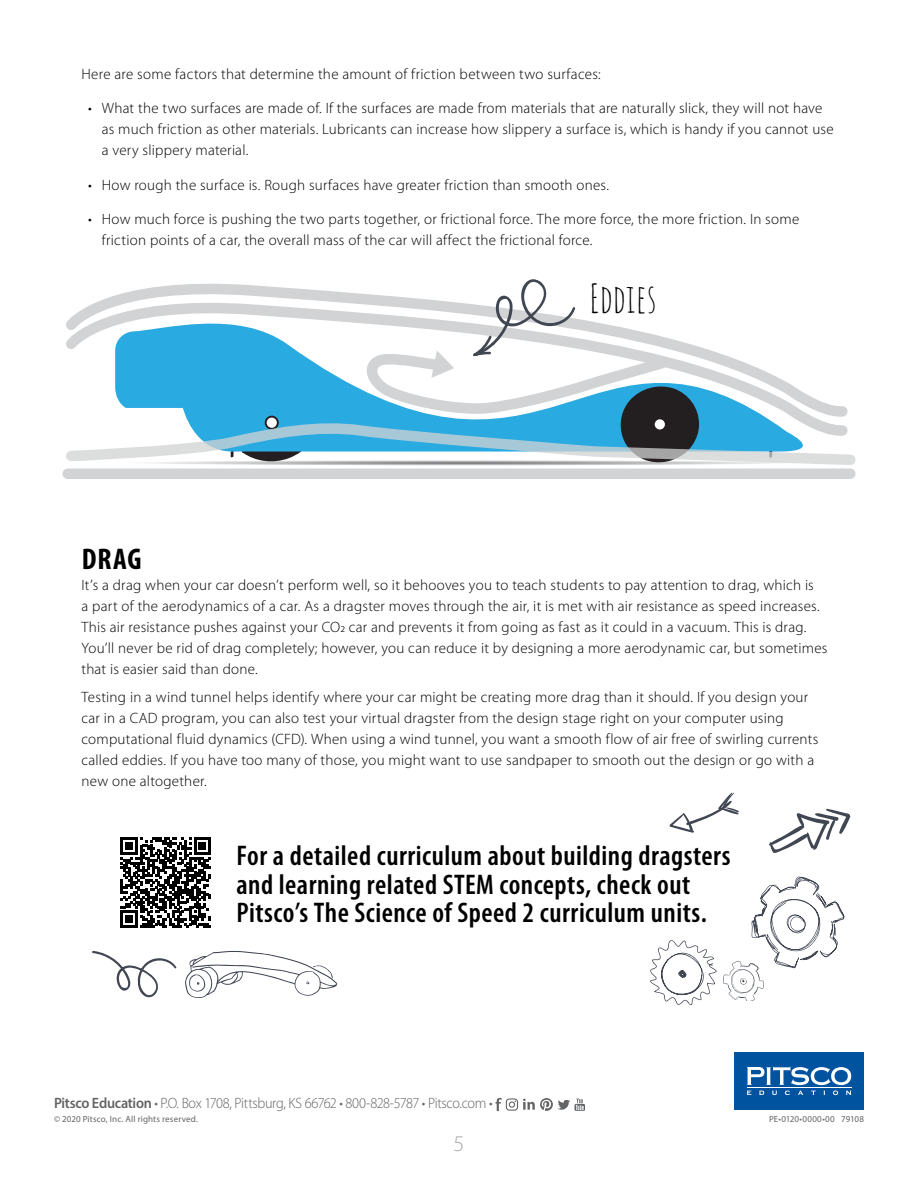
<style>
.page{position:relative;width:918px;height:1188px;background:#fff}
.page>*{position:absolute;margin:0;border:0;box-sizing:border-box;transform-origin:0 0}
.t1{font:39.6px "Amatic SC";letter-spacing:.015em;color:#000}
.t2{font:700 condensed 30px "Myriad Pro";color:#000}
.t3{font:600 condensed 28.5px/28.5px "Myriad Pro";letter-spacing:.015em;color:#000}
.t4{font:300 22.5px "Myriad Pro";color:#a7a9ac}
.t5{font:300 15px/21px "Myriad Pro";letter-spacing:.015em;color:#000}
.t6{font:300 15px "Myriad Pro";letter-spacing:-.03em;color:#636466;scale:.95 1}
.t7{font:9px "Myriad Pro";letter-spacing:.015em;color:#636466}
.s1{font-weight:600}
</style>
<div class="page">
<div style="left:734px;top:1052px;width:130px;height:58px;background:#00539f"></div>
<svg style="left:747px;top:1067px;width:104px;height:28px"></svg>
<svg style="left:496px;top:1098px;width:89px;height:13px"></svg>
<svg style="left:121px;top:837px;width:90px;height:91px"></svg>
<svg style="left:723px;top:877px;width:122px;height:124px"></svg>
<svg style="left:650px;top:940px;width:67px;height:65px"></svg>
<svg style="left:669px;top:792px;width:70px;height:41px"></svg>
<svg style="left:92px;top:951px;width:85px;height:47px"></svg>
<svg style="left:185px;top:951px;width:152px;height:47px"></svg>
<svg style="left:769px;top:809px;width:82px;height:44px"></svg>
<svg style="left:115px;top:468px;width:707px;height:1px"></svg>
<div style="left:68px;top:469px;width:782px;height:10px;background:#d1d3d4"></div>
<svg style="left:66px;top:279px;width:790px;height:187px"></svg>
<p class="t5" style="left:82px;top:64px;width:521px">Here are some factors that determine the amount of friction between two surfaces:</p>
<p class="t5" style="left:102px;top:98px;width:733px;text-indent:-14px">• What the two surfaces are made of. If the surfaces are made from materials that are naturally slick, they will not have as much friction as other materials. Lubricants can increase how slippery a surface is, which is handy if you cannot use a very slippery material.</p>
<p class="t5" style="left:88px;top:175px;width:522px">• How rough the surface is. Rough surfaces have greater friction than smooth ones.</p>
<p class="t5" style="left:102px;top:209px;width:699px;text-indent:-14px">• How much force is pushing the two parts together, or frictional force. The more force, the more friction. In some friction points of a car, the overall mass of the car will affect the frictional force.</p>
<h1 class="t1" style="left:590px;top:273px;width:68px">Eddies</h1>
<h2 class="t2" style="left:82px;top:541px;width:61px">DRAG</h2>
<p class="t5" style="left:82px;top:575px;width:748px">It’s a drag when your car doesn’t perform well, so it behooves you to teach students to pay attention to drag, which is<br>a part of the aerodynamics of a car. As a dragster moves through the air, it is met with air resistance as speed increases.<br>This air resistance pushes against your CO2 car and prevents it from going as fast as it could in a vacuum. This is drag.<br>You’ll never be rid of drag completely; however, you can reduce it by designing a more aerodynamic car, but sometimes that is easier said than done.</p>
<p class="t5" style="left:82px;top:687px;width:738px">Testing in a wind tunnel helps identify where your car might be creating more drag than it should. If you design your car in a CAD program, you can also test your virtual dragster from the design stage right on your computer using computational fluid dynamics (CFD). When using a wind tunnel, you want a smooth flow of air free of swirling currents called eddies. If you have too many of those, you might want to use sandpaper to smooth out the design or go with a new one altogether.</p>
<h3 class="t3" style="left:237px;top:842px;width:496px">For a detailed curriculum about building dragsters and learning related STEM concepts, check out<br>Pitsco’s The Science of Speed 2 curriculum units.</h3>
<p class="t6" style="left:54px;top:1095px;width:463px"><span class="s1">Pitsco Education</span> • P.O. Box 1708, Pittsburg, KS 66762 • 800-828-5787 • Pitsco.com •</p>
<p class="t7" style="left:54px;top:1114px;width:145px">© 2020 Pitsco, Inc. All rights reserved.</p>
<p class="t7" style="left:769px;top:1114px;width:96px">PE•0120•0000•00 79108</p>
<h3 class="t4" style="left:454px;top:1131px;width:12px">5</h3>
</div>
